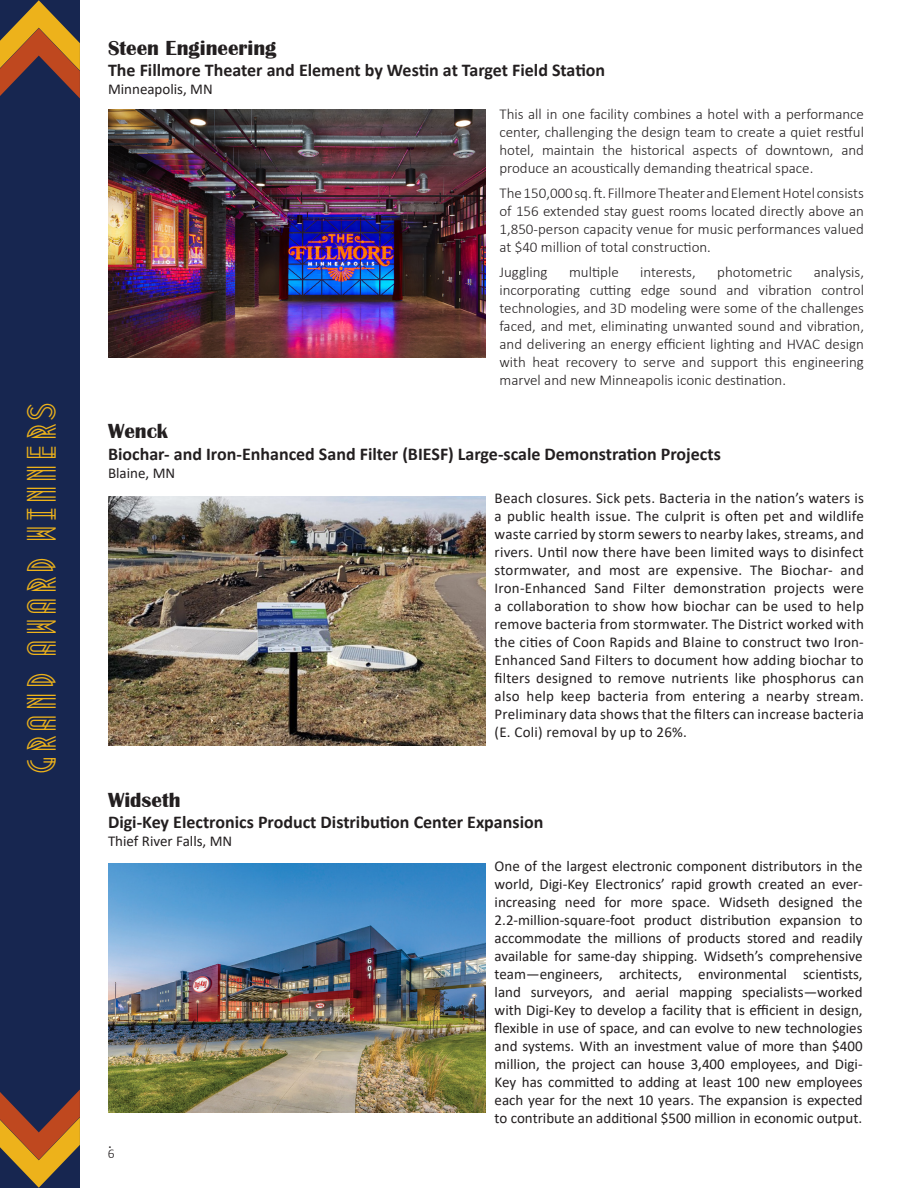
<style>
.page{position:relative;width:918px;height:1188px;background:#fff}
.page>*{position:absolute;margin:0;border:0;box-sizing:border-box;transform-origin:0 0}
.Title_1{font:36px "Metropolis 1920";letter-spacing:.1em;color:#edb21b}
.Title_3_5{font:700 21px "Britannic";color:#231f20}
.Title_3_5-2{font:700 18px "Calibri";color:#231f20}
.Bullets{font:15px/18px "Calibri";color:#231f20;text-align:justify}
.Bullets-2{font:300 15px/18px "Calibri";color:#231f20;text-align:justify}
.t1{font:300 13.5px "Calibri";color:#231f20}
</style>
<div class="page">
<img style="left:108px;top:110px;width:378px;height:248px">
<img style="left:108px;top:497px;width:378px;height:248px">
<img style="left:108px;top:864px;width:378px;height:248px">
<div style="left:0;top:0;width:80px;height:1188px;background:#172650"></div>
<svg style="left:0;top:0;width:80px;height:98px"></svg>
<svg style="left:0;top:1090px;width:80px;height:98px"></svg>
<p class="Title_1" style="left:12px;top:771px;width:373px;rotate:-90deg">GRAND AWARD WINNERS</p>
<p class="Title_3_5" style="left:108px;top:36px;width:170px">Steen Engineering</p>
<p class="Title_3_5-2" style="left:108px;top:58px;width:499px">The Fillmore Theater and Element by Westin at Target Field Station</p>
<p class="Bullets" style="left:108px;top:80px;width:106px">Minneapolis, MN</p>
<p class="Bullets-2" style="left:500px;top:105px;width:366px">This all in one facility combines a hotel with a performance center, challenging the design team to create a quiet restful hotel, maintain the historical aspects of downtown, and produce an acoustically demanding theatrical space.</p>
<p class="Bullets-2" style="left:500px;top:184px;width:366px">The 150,000 sq. ft. Fillmore Theater and Element Hotel consists of 156 extended stay guest rooms located directly above an 1,850-person capacity venue for music performances valued at $40 million of total construction.</p>
<p class="Bullets-2" style="left:500px;top:262px;width:50px">Juggling</p>
<p class="Bullets-2" style="left:569px;top:262px;width:51px">multiple</p>
<p class="Bullets-2" style="left:640px;top:262px;width:57px">interests,</p>
<p class="Bullets-2" style="left:717px;top:262px;width:77px">photometric</p>
<p class="Bullets-2" style="left:500px;top:262px;width:366px;text-indent:314px">analysis, incorporating cutting edge sound and vibration control technologies, and 3D modeling were some of the challenges faced, and met, eliminating unwanted sound and vibration, and delivering an energy efficient lighting and HVAC design with heat recovery to serve and support this engineering marvel and new Minneapolis iconic destination.</p>
<p class="Title_3_5" style="left:108px;top:419px;width:62px">Wenck</p>
<p class="Title_3_5-2" style="left:108px;top:441px;width:614px">Biochar- and Iron-Enhanced Sand Filter (BIESF) Large-scale Demonstration Projects</p>
<p class="Bullets" style="left:108px;top:463px;width:69px">Blaine, MN</p>
<p class="Bullets" style="left:495px;top:488px;width:371px">Beach closures. Sick pets. Bacteria in the nation’s waters is a public health issue. The culprit is often pet and wildlife waste carried by storm sewers to nearby lakes, streams, and rivers. Until now there have been limited ways to disinfect stormwater, and most are expensive. The Biochar- and Iron-Enhanced Sand Filter demonstration projects were a collaboration to show how biochar can be used to help remove bacteria from stormwater. The District worked with the cities of Coon Rapids and Blaine to construct two Iron-Enhanced Sand Filters to document how adding biochar to filters designed to remove nutrients like phosphorus can also help keep bacteria from entering a nearby stream.<br>Preliminary data shows that the filters can increase bacteria (E. Coli) removal by up to 26%.</p>
<p class="Title_3_5" style="left:108px;top:788px;width:74px">Widseth</p>
<p class="Title_3_5-2" style="left:108px;top:810px;width:437px">Digi-Key Electronics Product Distribution Center Expansion</p>
<p class="Bullets" style="left:108px;top:832px;width:126px">Thief River Falls, MN</p>
<p class="Bullets" style="left:495px;top:857px;width:370px">One of the largest electronic component distributors in the world, Digi-Key Electronics’ rapid growth created an ever&shy;increasing need for more space. Widseth designed the 2.2-million-square-foot product distribution expansion to accommodate the millions of products stored and readily available for same-day shipping. Widseth’s comprehensive team—engineers, architects, environmental scientists, land surveyors, and aerial mapping specialists—worked with Digi-Key to develop a facility that is efficient in design, flexible in use of space, and can evolve to new technologies and systems. With an investment value of more than $400 million, the project can house 3,400 employees, and Digi-Key has committed to adding at least 100 new employees each year for the next 10 years. The expansion is expected to contribute an additional $500 million in economic output.</p>
<p class="Bullets" style="left:108px;top:1133px;width:5px">.</p>
<p class="t1" style="left:108px;top:1145px;width:8px">6</p>
</div>
